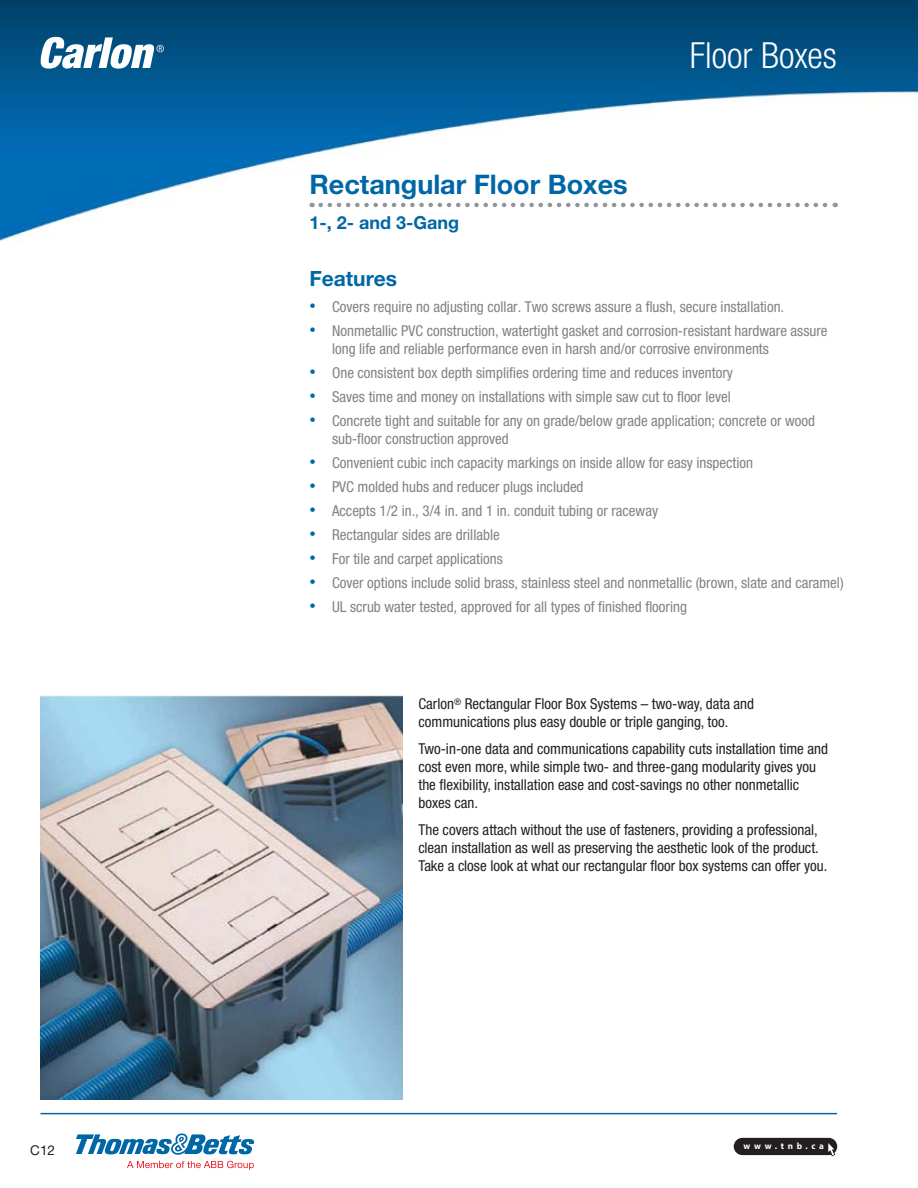
<style>
.page{position:relative;width:918px;height:1188px;background:#fff}
.page>*{position:absolute;margin:0;border:0;box-sizing:border-box;transform-origin:0 0}
.t1{font:300 condensed 36px "Helvetica Neue LT Std";color:#fff}
.t2{font:700 27px "Helvetica Neue LT Std";color:#0067a6}
.t3{font:700 21px "Helvetica Neue LT Std";color:#0067a6}
.t4{font:700 18px "Helvetica Neue LT Std";color:#0067a6}
.t5{font:condensed 15px/18px "Helvetica Neue LT Std";color:#808285}
.t6{font:condensed 15px/18px "Helvetica Neue LT Std";color:#231f20}
.t7{font:13.5px "Helvetica Neue LT Std";color:#231f20}
.t8{font:700 9px "Myriad Pro";letter-spacing:.4em;color:#fff}
.s1{font-family:"Arial";font-stretch:normal;font-size:18px;color:#0067a6}
</style>
<div class="page">
<div style="left:734px;top:1138px;width:103px;height:17px;background:#231f20;border-radius:9px"></div>
<svg style="left:827px;top:1143px;width:8px;height:13px"></svg>
<img style="left:0;top:0;width:918px;height:241px">
<hr style="left:40px;top:1113px;width:797px;height:1px;background:#0067a6">
<img style="left:40px;top:696px;width:362px;height:404px">
<svg style="left:127px;top:1161px;width:127px;height:9px"></svg>
<svg style="left:76px;top:1133px;width:178px;height:22px"></svg>
<svg style="left:321px;top:203px;width:515px;height:4px"></svg>
<svg style="left:39px;top:37px;width:125px;height:32px"></svg>
<p class="t7" style="left:30px;top:1142px;width:26px">C12</p>
<h2 class="t2" style="left:309px;top:175px;width:320px">Rectangular Floor Boxes</h2>
<p class="t4" style="left:309px;top:216px;width:151px">1-, 2- and 3-Gang</p>
<h3 class="t3" style="left:309px;top:272px;width:89px">Features</h3>
<h1 class="t1" style="left:690px;top:42px;width:149px">Floor Boxes</h1>
<p class="t5" style="left:309px;top:299px;width:476px"><span class="s1">•</span> Covers require no adjusting collar. Two screws assure a flush, secure installation.</p>
<p class="t5" style="left:332px;top:323px;width:497px;text-indent:-23px"><span class="s1">•</span> Nonmetallic PVC construction, watertight gasket and corrosion-resistant hardware assure long life and reliable performance even in harsh and/or corrosive environments</p>
<p class="t5" style="left:309px;top:365px;width:425px"><span class="s1">•</span> One consistent box depth simplifies ordering time and reduces inventory</p>
<p class="t5" style="left:309px;top:389px;width:423px"><span class="s1">•</span> Saves time and money on installations with simple saw cut to floor level</p>
<p class="t5" style="left:332px;top:414px;width:485px;text-indent:-23px"><span class="s1">•</span> Concrete tight and suitable for any on grade/below grade application; concrete or wood sub-floor construction approved</p>
<p class="t5" style="left:309px;top:456px;width:445px"><span class="s1">•</span> Convenient cubic inch capacity markings on inside allow for easy inspection</p>
<p class="t5" style="left:309px;top:480px;width:276px"><span class="s1">•</span> PVC molded hubs and reducer plugs included</p>
<p class="t5" style="left:309px;top:504px;width:350px"><span class="s1">•</span> Accepts 1/2 in., 3/4 in. and 1 in. conduit tubing or raceway</p>
<p class="t5" style="left:309px;top:528px;width:192px"><span class="s1">•</span> Rectangular sides are drillable</p>
<p class="t5" style="left:309px;top:552px;width:195px"><span class="s1">•</span> For tile and carpet applications</p>
<p class="t5" style="left:309px;top:576px;width:536px"><span class="s1">•</span> Cover options include solid brass, stainless steel and nonmetallic (brown, slate and caramel)</p>
<p class="t5" style="left:309px;top:600px;width:379px"><span class="s1">•</span> UL scrub w ater tested, approved for all types of finished flooring</p>
<p class="t6" style="left:418px;top:696px;width:337px">Carlon<sup>®</sup> Rectangular Floor Box Systems – two-way, data and communications plus easy double or triple ganging, too.</p>
<p class="t6" style="left:418px;top:741px;width:411px">Two-in-one data and communications capability cuts installation time and cost even more, while simple two- and three-gang modularity gives you the flexibility, installation ease and cost-savings no other nonmetallic boxes can.</p>
<p class="t6" style="left:418px;top:822px;width:411px">The covers attach without the use of fasteners, providing a professional, clean installation as well as preserving the aesthetic look of the product.<br>Take a close look at what our rectangular floor box systems can offer you.</p>
<p class="t8" style="left:744px;top:1141px;width:82px">www.tnb.ca</p>
</div>
